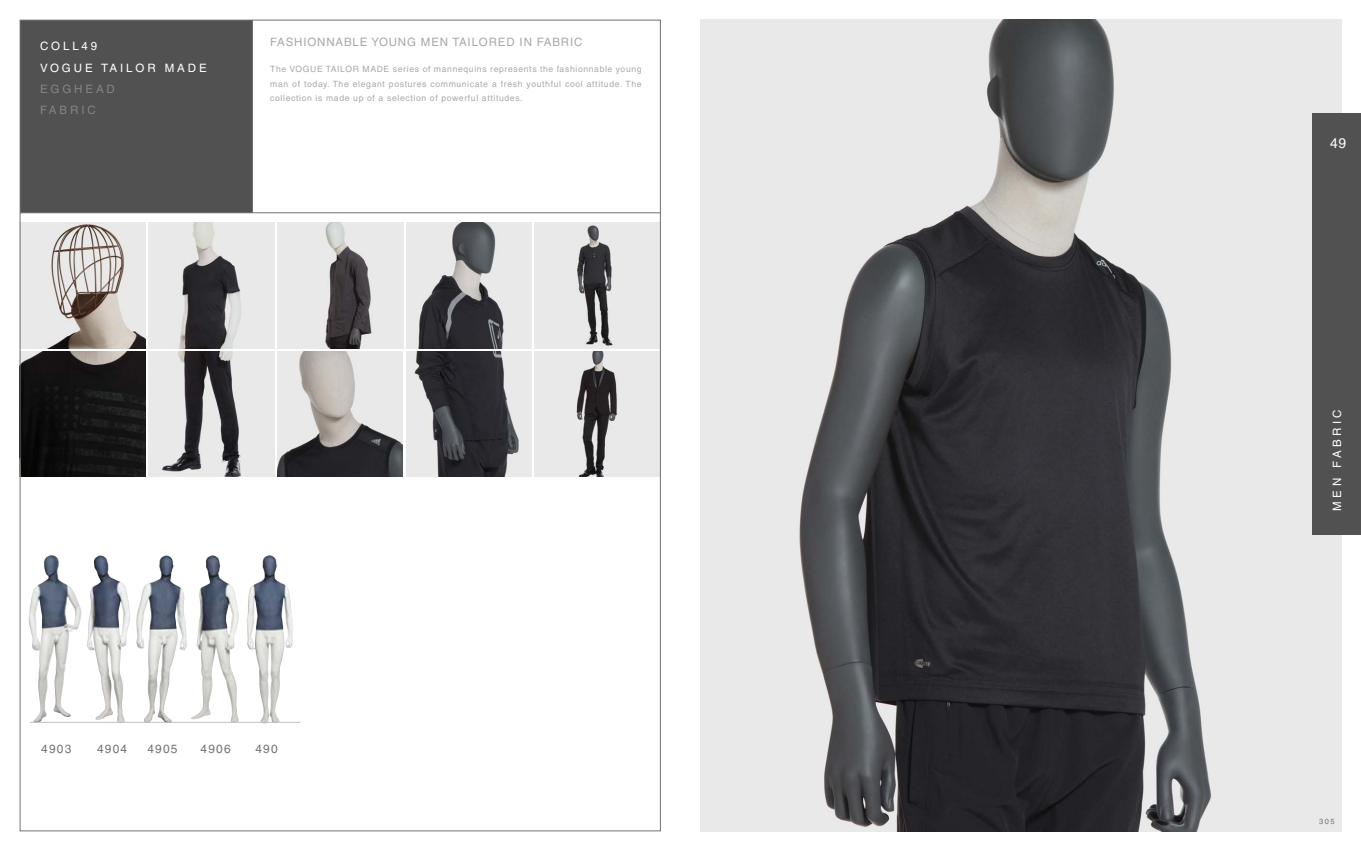
<style>
.page{position:relative;width:1361px;height:851px;background:#fff}
.page>*{position:absolute;margin:0;border:0;box-sizing:border-box;transform-origin:0 0}
.t1{font:14px "Helvetica";color:#fff}
.t2{font:11.9px "Helvetica";letter-spacing:.1em;color:#737272}
.t3{font:11.5px "Helvetica";letter-spacing:.075em;color:#a9a8a9}
.t4{font:11.5px/21.4px "Helvetica";letter-spacing:.25em;color:#fff}
.t5{font:11.5px/21.4px "Helvetica";letter-spacing:.25em;color:#828488}
.t6{font:11.5px "Helvetica";letter-spacing:.3em;color:#fff}
.t7{font:8.6px/14.6px "Helvetica";letter-spacing:.075em;color:#a9a8a9;text-align:justify}
.t8{font:7.5px "Helvetica";color:#737272}
</style>
<div class="page">
<img style="left:700px;top:20px;width:641px;height:811px">
<div style="left:20px;top:20px;width:232px;height:193px;background:#525152"></div>
<hr style="left:20px;top:212px;width:640px;height:1px;background:#737272">
<hr style="left:252px;top:20px;width:1px;height:193px;background:#737272">
<img style="left:22px;top:223px;width:124px;height:125px">
<img style="left:277px;top:223px;width:126px;height:125px">
<img style="left:406px;top:223px;width:126px;height:125px">
<img style="left:535px;top:223px;width:126px;height:125px">
<img style="left:22px;top:351px;width:123px;height:126px">
<img style="left:149px;top:351px;width:125px;height:126px">
<img style="left:406px;top:351px;width:126px;height:126px">
<img style="left:277px;top:351px;width:126px;height:126px">
<img style="left:534px;top:351px;width:124px;height:126px">
<img style="left:149px;top:223px;width:125px;height:125px">
<div style="left:1312px;top:113px;width:49px;height:421px;background:#525152"></div>
<img style="left:191px;top:555px;width:48px;height:167px">
<img style="left:247px;top:555px;width:46px;height:167px">
<img style="left:87px;top:555px;width:43px;height:167px">
<img style="left:29px;top:555px;width:53px;height:167px">
<img style="left:136px;top:555px;width:51px;height:167px">
<hr style="left:30px;top:722px;width:270px;height:1px;background:#c0c0c0">
<h3 class="t4" style="left:40px;top:36px;width:168px">COLL49<br>VOGUE TAILOR MADE</h3>
<h3 class="t5" style="left:40px;top:79px;width:76px">EGGHEAD<br>FABRIC</h3>
<h3 class="t3" style="left:270px;top:38px;width:314px">FASHIONNABLE YOUNG MEN TAILORED IN FABRIC</h3>
<p class="t7" style="left:270px;top:63px;width:373px">The VOGUE TAILOR MADE series of mannequins represents the fashionnable young man of today. The elegant postures communicate a fresh youthful cool attitude. The collection is made up of a selection of powerful attitudes.</p>
<h2 class="t2" style="left:41px;top:744px;width:32px">4903</h2>
<h2 class="t2" style="left:97px;top:744px;width:32px">4904</h2>
<h2 class="t2" style="left:147px;top:744px;width:32px">4905</h2>
<h2 class="t2" style="left:201px;top:744px;width:32px">4906</h2>
<h2 class="t2" style="left:255px;top:744px;width:24px">490</h2>
<h1 class="t1" style="left:1330px;top:137px;width:18px">49</h1>
<h3 class="t6" style="left:1333px;top:510px;width:103px;rotate:-90deg">MEN FABRIC</h3>
<p class="t8" style="left:1319px;top:818px;width:17px">305</p>
</div>
